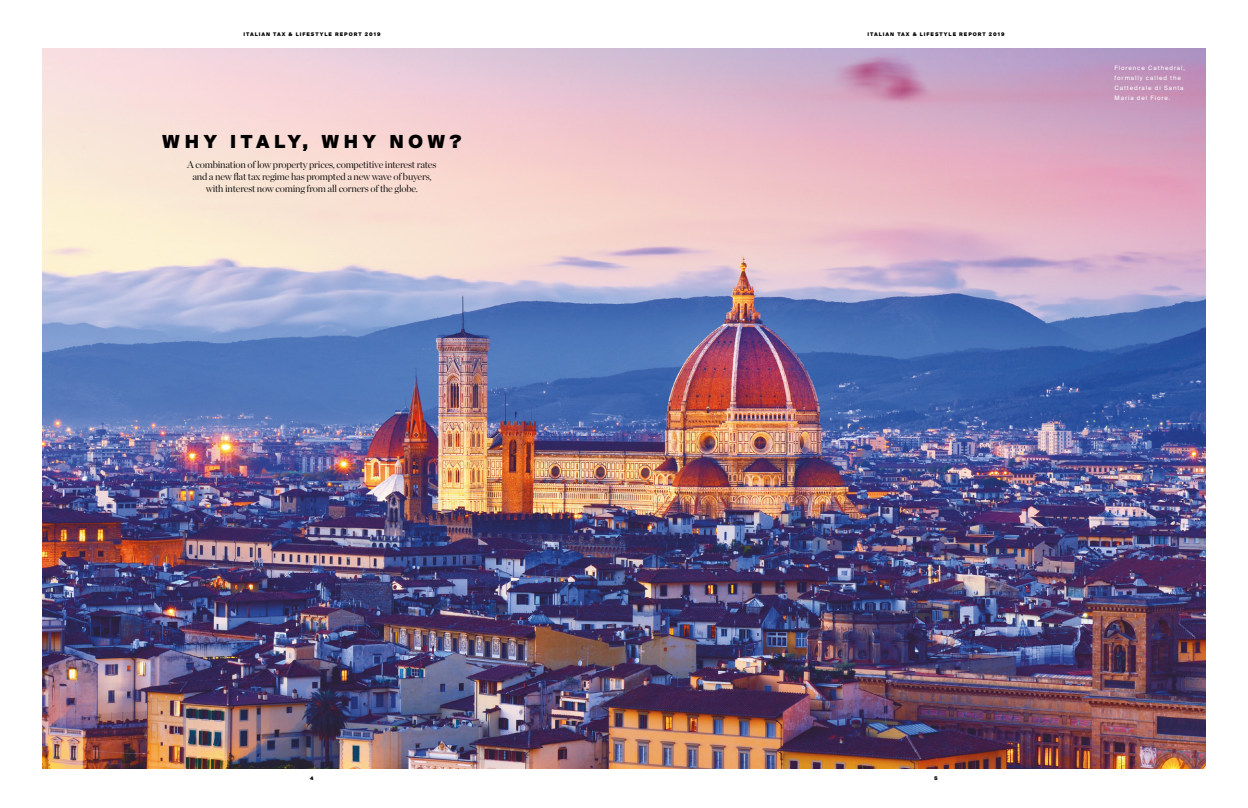
<style>
.page{position:relative;width:1248px;height:808px;background:#fff}
.page>*{position:absolute;margin:0;border:0;box-sizing:border-box;transform-origin:0 0}
.t1{font:900 18px "Suisse Intl";letter-spacing:.26em;color:#000}
.t2{font:300 10px/12px "Chronicle Display";letter-spacing:-.02em;color:#000;text-align:center}
.t3{font:6px/10px "Suisse Intl";letter-spacing:.15em;color:#fff}
.t4{font:900 5px "Suisse Intl";letter-spacing:.2em;color:#000}
</style>
<div class="page">
<img style="left:43px;top:48px;width:1162px;height:720px">
<p class="t4" style="left:243px;top:31px;width:138px">ITALIAN TAX &amp; LIFESTYLE REPORT 2019</p>
<p class="t4" style="left:867px;top:31px;width:138px">ITALIAN TAX &amp; LIFESTYLE REPORT 2019</p>
<h1 class="t1" style="left:162px;top:132px;width:300px">WHY ITALY, WHY NOW?</h1>
<p class="t2" style="left:187px;top:158px;width:251px">A combination of low property prices, competitive interest rates and a new flat tax regime has prompted a new wave of buyers, with interest now coming from all corners of the globe.</p>
<p class="t3" style="left:1114px;top:63px;width:72px">Florence Cathedral, formally called the<br>Cattedrale di Santa<br>Maria del Fiore.</p>
<p class="t4" style="left:310px;top:775px;width:5px">4</p>
<p class="t4" style="left:934px;top:775px;width:5px">5</p>
</div>
